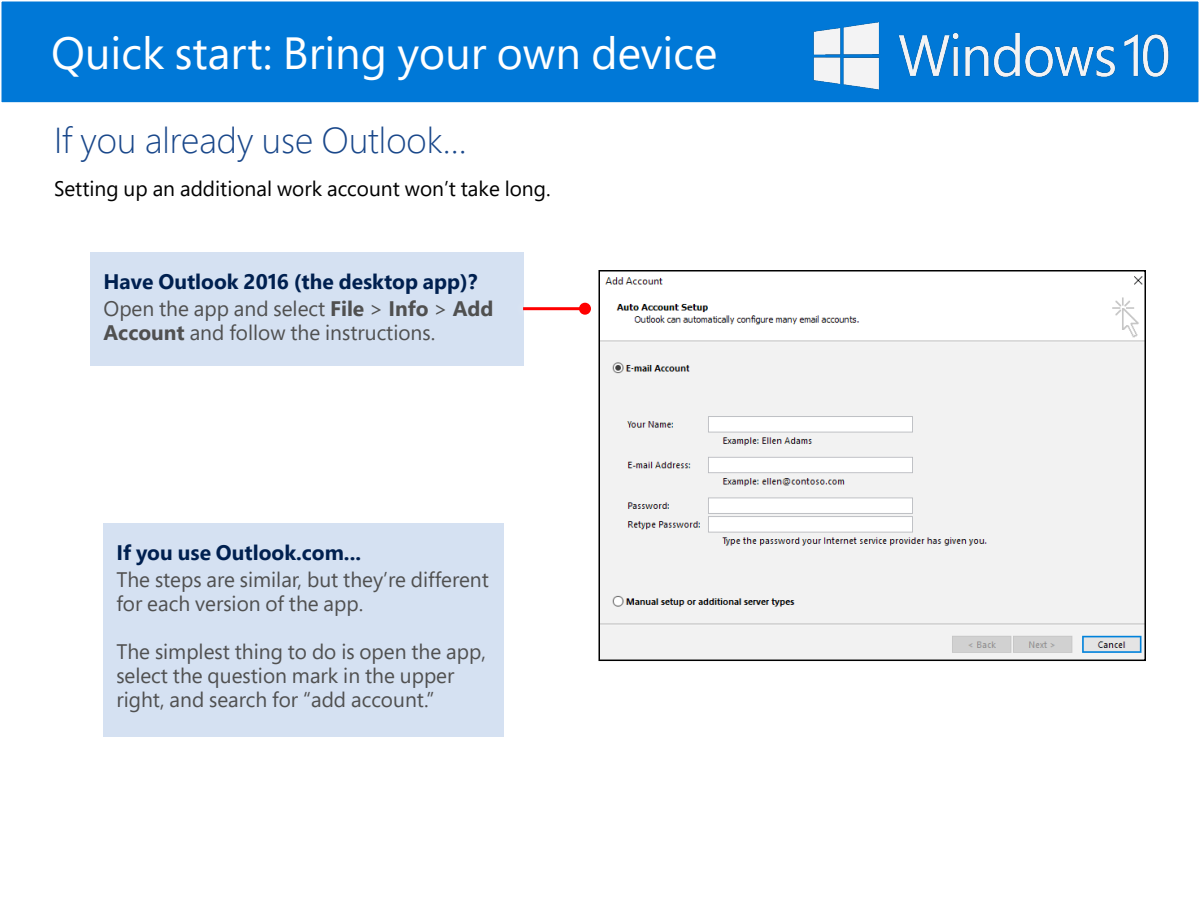
<style>
.page{position:relative;width:1200px;height:900px;background:#fff}
.page>*{position:absolute;margin:0;border:0;box-sizing:border-box;transform-origin:0 0}
.t1{font:45px "Segoe Pro";color:#fff}
.t2{font:300 36px "Segoe Pro";color:#19478a}
.t3{font:21px/24px "Segoe Pro";color:#505050}
.t4{font:700 21px "Segoe Pro";color:#002050}
.QS_body_text{font:21px "Segoe Pro";color:#000}
.s1{font-weight:700}
</style>
<div class="page">
<div style="left:1px;top:1px;width:1198px;height:102px;background:#0078d7"></div>
<div style="left:0;top:0;width:1200px;height:104px;border:2px solid #fff"></div>
<img style="left:796px;top:22px;width:380px;height:82px">
<div style="left:90px;top:252px;width:433px;height:113px;background:#d5e1f2"></div>
<svg style="left:523px;top:293px;width:68px;height:31px"></svg>
<hr style="left:523px;top:307px;width:62px;height:3px;background:#f00">
<div style="left:579px;top:303px;width:12px;height:12px;background:#f00;border-radius:50%"></div>
<img style="left:601px;top:276px;width:542px;height:382px">
<div style="left:598px;top:270px;width:548px;height:391px;border:2px solid #000"></div>
<div style="left:103px;top:523px;width:400px;height:214px;background:#d5e1f2"></div>
<h1 class="t1" style="left:51px;top:22px;width:667px">Quick start: Bring your own device</h1>
<p class="t2" style="left:54px;top:116px;width:414px">If you already use Outlook...</p>
<p class="QS_body_text" style="left:54px;top:174px;width:498px">Setting up an additional work account won’t take long.</p>
<p class="t4" style="left:104px;top:266px;width:375px">Have Outlook 2016 (the desktop app)?</p>
<p class="t3" style="left:104px;top:296px;width:392px">Open the app and select <span class="s1">File</span> &gt; <span class="s1">Info</span> &gt; <span class="s1">Add<br>Account</span> and follow the instructions.</p>
<p class="t4" style="left:116px;top:538px;width:246px">If you use Outlook.com...</p>
<p class="t3" style="left:116px;top:567px;width:374px">The steps are similar, but they’re different for each version of the app.</p>
<p class="t3" style="left:116px;top:639px;width:371px">The simplest thing to do is open the app, select the question mark in the upper right, and search for “add account.”</p>
</div>
